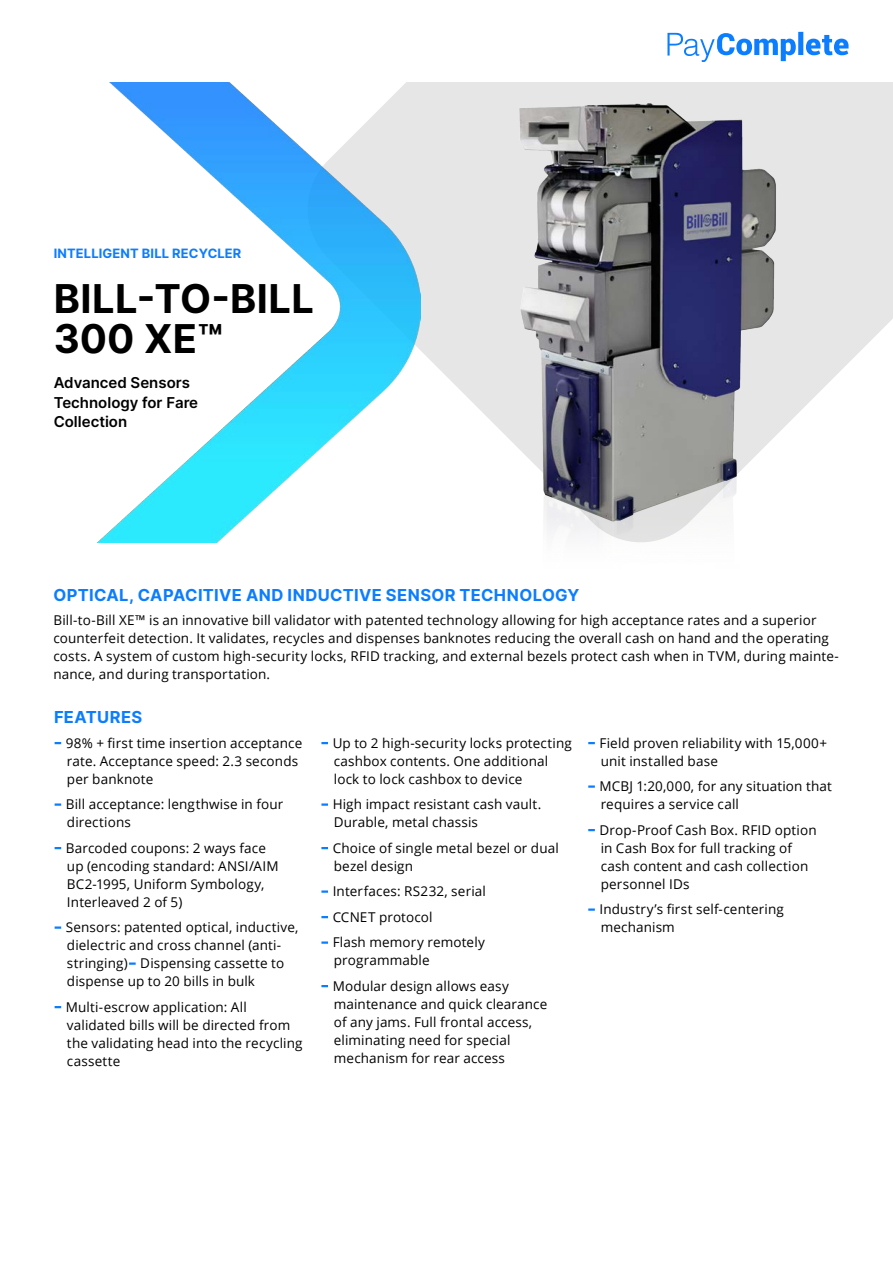
<style>
.page{position:relative;width:893px;height:1263px;background:#fff}
.page>*{position:absolute;margin:0;border:0;box-sizing:border-box;transform-origin:0 0}
.t1{font:39.75px/40.5px "Inter";letter-spacing:.01em;color:#000}
.Heading-1{font:16.5px "Inter";letter-spacing:.02em;color:#0b7dff}
.t2{font:15px/19.5px "Inter";color:#000}
.Body_Text{font:13.5px/18px "Open Sans";letter-spacing:.01em;color:#000}
.t3{font:12.9px "Inter";letter-spacing:.01em;color:#0b7dff}
</style>
<div class="page">
<svg style="left:54px;top:742px;width:8px;height:3px"></svg>
<svg style="left:55px;top:742px;width:6px;height:2px"></svg>
<svg style="left:55px;top:803px;width:6px;height:3px"></svg>
<svg style="left:54px;top:847px;width:8px;height:3px"></svg>
<svg style="left:55px;top:847px;width:6px;height:2px"></svg>
<svg style="left:55px;top:926px;width:6px;height:3px"></svg>
<svg style="left:129px;top:962px;width:7px;height:3px"></svg>
<svg style="left:54px;top:1006px;width:8px;height:3px"></svg>
<svg style="left:55px;top:1006px;width:6px;height:2px"></svg>
<svg style="left:321px;top:742px;width:7px;height:2px"></svg>
<svg style="left:321px;top:803px;width:7px;height:3px"></svg>
<svg style="left:321px;top:847px;width:7px;height:2px"></svg>
<svg style="left:321px;top:890px;width:7px;height:3px"></svg>
<svg style="left:321px;top:916px;width:7px;height:2px"></svg>
<svg style="left:321px;top:941px;width:7px;height:3px"></svg>
<svg style="left:321px;top:985px;width:7px;height:2px"></svg>
<svg style="left:588px;top:742px;width:7px;height:2px"></svg>
<svg style="left:588px;top:785px;width:7px;height:3px"></svg>
<svg style="left:588px;top:829px;width:7px;height:2px"></svg>
<svg style="left:588px;top:908px;width:7px;height:3px"></svg>
<div style="left:870px;top:82px;width:23px;height:259px;background:#e6e6e6"></div>
<img style="left:98px;top:82px;width:318px;height:460px">
<svg style="left:667px;top:32px;width:181px;height:30px"></svg>
<img style="left:416px;top:82px;width:454px;height:460px">
<p class="t3" style="left:54px;top:244px;width:189px">INTELLIGENT BILL RECYCLER</p>
<p class="t1" style="left:54px;top:277px;width:262px">BILL-TO-BILL<br>300 XE™</p>
<p class="t2" style="left:54px;top:372px;width:146px">Advanced Sensors<br>Technology for Fare<br>Collection</p>
<p class="Heading-1" style="left:54px;top:583px;width:527px">OPTICAL, CAPACITIVE AND INDUCTIVE SENSOR TECHNOLOGY</p>
<p class="Body_Text" style="left:53px;top:611px;width:787px">Bill-to-Bill XE™ is an innovative bill validator with patented technology allowing for high acceptance rates and a superior counterfeit detection. It validates, recycles and dispenses banknotes reducing the overall cash on hand and the operating costs. A system of custom high-security locks, RFID tracking, and external bezels protect cash when in TVM, during mainte&shy;nance, and during transportation.</p>
<p class="Heading-1" style="left:54px;top:705px;width:90px">FEATURES</p>
<p class="Body_Text" style="left:66px;top:733px;width:238px">98% + first time insertion acceptance rate. Acceptance speed: 2.3 seconds per banknote</p>
<p class="Body_Text" style="left:66px;top:795px;width:219px">Bill acceptance: lengthwise in four directions</p>
<p class="Body_Text" style="left:66px;top:838px;width:214px">Barcoded coupons: 2 ways face up (encoding standard: ANSI/AIM<br>BC2-1995, Uniform Symbology,<br>Interleaved 2 of 5)</p>
<p class="Body_Text" style="left:66px;top:918px;width:234px">Sensors: patented optical, inductive, dielectric and cross channel (anti&shy;stringing) Dispensing cassette to dispense up to 20 bills in bulk</p>
<p class="Body_Text" style="left:66px;top:997px;width:238px">Multi-escrow application: All validated bills will be directed from the validating head into the recycling cassette</p>
<p class="Body_Text" style="left:333px;top:733px;width:241px">Up to 2 high-security locks protecting cashbox contents. One additional lock to lock cashbox to device</p>
<p class="Body_Text" style="left:333px;top:795px;width:210px">High impact resistant cash vault.<br>Durable, metal chassis</p>
<p class="Body_Text" style="left:333px;top:838px;width:228px">Choice of single metal bezel or dual bezel design</p>
<p class="Body_Text" style="left:333px;top:882px;width:155px">Interfaces: RS232, serial</p>
<p class="Body_Text" style="left:333px;top:907px;width:101px">CCNET protocol</p>
<p class="Body_Text" style="left:333px;top:933px;width:154px">Flash memory remotely programmable</p>
<p class="Body_Text" style="left:333px;top:976px;width:216px">Modular design allows easy maintenance and quick clearance of any jams. Full frontal access, eliminating need for special mechanism for rear access</p>
<p class="Body_Text" style="left:599px;top:733px;width:229px">Field proven reliability with 15,000+ unit installed base</p>
<p class="Body_Text" style="left:599px;top:777px;width:234px">MCBJ 1:20,000, for any situation that requires a service call</p>
<p class="Body_Text" style="left:599px;top:820px;width:219px">Drop-Proof Cash Box. RFID option in Cash Box for full tracking of cash content and cash collection personnel IDs</p>
<p class="Body_Text" style="left:599px;top:900px;width:186px">Industry’s first self-centering mechanism</p>
</div>
